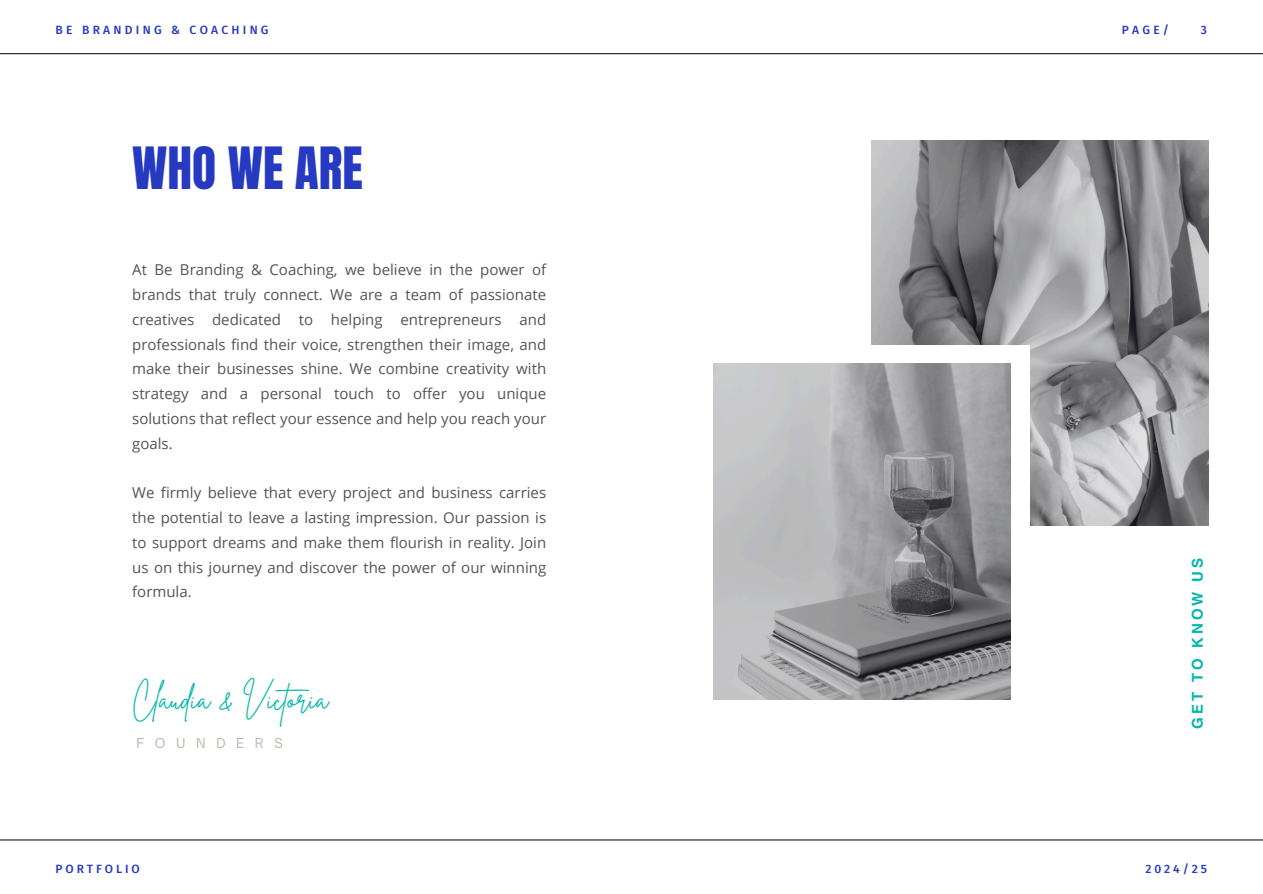
<style>
.page{position:relative;width:1263px;height:894px;background:#fff}
.page>*{position:absolute;margin:0;border:0;box-sizing:border-box;transform-origin:0 0}
.t1{font:49.5px "Anton";color:#263ac1}
.t2{font:30px "Brittany Signature";color:#06b6ad}
.t3{font:15px/24.8px "Open Sans";color:#545454;text-align:justify}
.t4{font:700 15px "Helvetica World";letter-spacing:.2em;color:#06b6ad}
.t5{font:13.2px "Open Sauce One";letter-spacing:.8em;color:#c2b8b0}
.t6{font:500 12px "Fira Sans";letter-spacing:.27em;color:#263ac1}
.t7{font:500 12px "Fira Sans";letter-spacing:.24em;color:#263ac1}
</style>
<div class="page">
<hr style="left:0;top:839px;width:1263px;height:1px;background:#1c1c1c">
<hr style="left:0;top:53px;width:1263px;height:1px;background:#1c1c1c">
<img style="left:872px;top:141px;width:336px;height:384px">
<div style="left:695px;top:345px;width:334px;height:372px;background:#fff"></div>
<img style="left:714px;top:363px;width:297px;height:336px">
<p class="t6" style="left:56px;top:23px;width:214px">BE BRANDING &amp; COACHING</p>
<h5 class="t6" style="left:1122px;top:23px;width:49px">PAGE/</h5>
<h5 class="t6" style="left:1201px;top:23px;width:8px">3</h5>
<h1 class="t1" style="left:132px;top:133px;width:232px">WHO WE ARE</h1>
<h4 class="t3" style="left:132px;top:257px;width:415px">At Be Branding &amp; Coaching, we believe in the power of brands that truly connect. We are a team of passionate creatives dedicated to helping entrepreneurs and professionals find their voice, strengthen their image, and make their businesses shine. We combine creativity with strategy and a personal touch to offer you unique solutions that reflect your essence and help you reach your goals.</h4>
<h4 class="t3" style="left:132px;top:480px;width:415px">We firmly believe that every project and business carries the potential to leave a lasting impression. Our passion is to support dreams and make them flourish in reality. Join us on this journey and discover the power of our winning formula.</h4>
<h2 class="t2" style="left:132px;top:679px;width:198px">Claudia &amp; Victoria</h2>
<p class="t5" style="left:136px;top:734px;width:148px">FOUNDERS</p>
<p class="t4" style="left:1185px;top:728px;width:172px;rotate:-90deg">GET TO KNOW US</p>
<h5 class="t7" style="left:56px;top:861px;width:86px">PORTFOLIO</h5>
<h5 class="t6" style="left:1145px;top:861px;width:63px">2024/25</h5>
</div>
